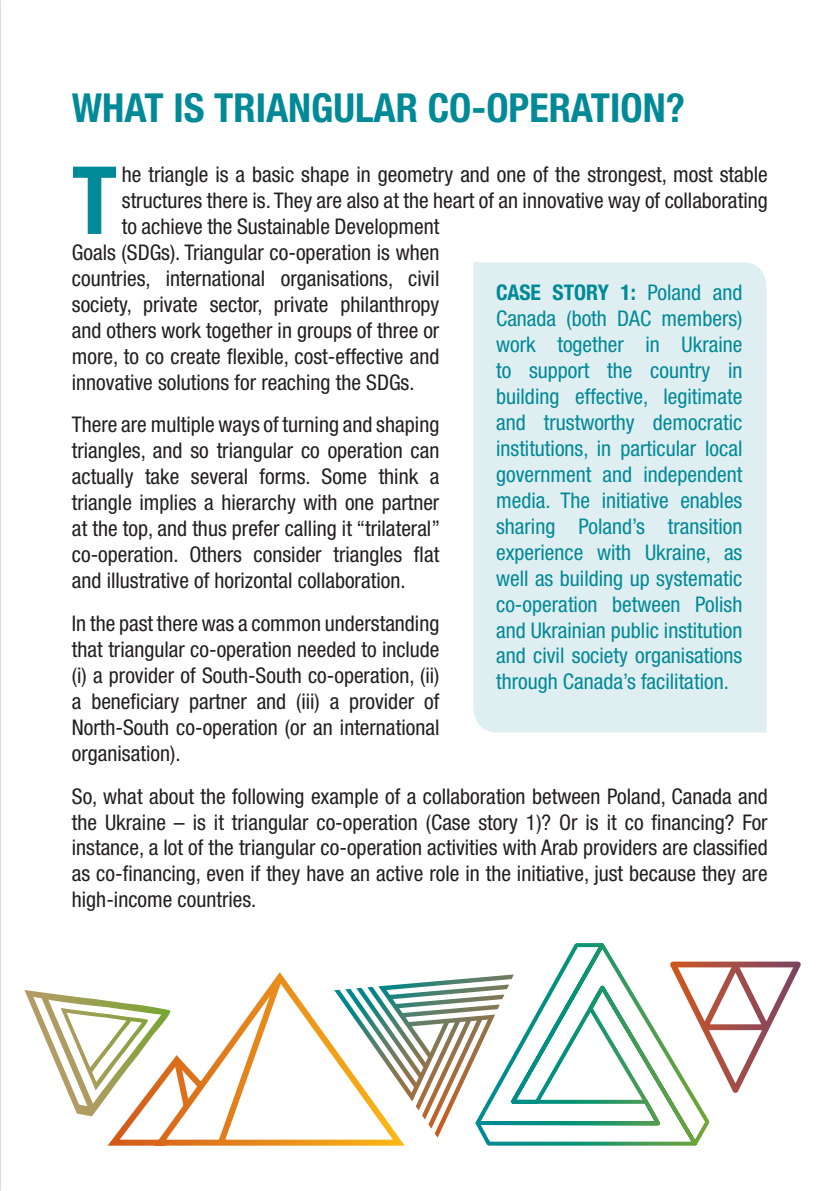
<style>
.page{position:relative;width:840px;height:1191px;background:#fff}
.page>*{position:absolute;margin:0;border:0;box-sizing:border-box;transform-origin:0 0}
.body_copy{font:700 condensed 94.2px "Helvetica Neue LT Std";color:#008997}
.t1{font:700 condensed 40px "Helvetica Neue LT Std";color:#008997}
.body_copy-2{font:condensed 21.6px/26px "Helvetica Neue LT Std";color:#231f20;text-align:justify}
.body_copy-3{font:condensed 21.6px/26px "Helvetica Neue LT Std";color:#008997;text-align:justify}
.s1{font-weight:700}
</style>
<div class="page">
<div style="left:473px;top:262px;width:293px;height:470px;background:#deeef1"></div>
<svg style="left:483px;top:943px;width:227px;height:203px"></svg>
<svg style="left:669px;top:961px;width:131px;height:131px"></svg>
<svg style="left:107px;top:972px;width:298px;height:174px"></svg>
<svg style="left:24px;top:990px;width:147px;height:126px"></svg>
<svg style="left:334px;top:974px;width:179px;height:163px"></svg>
<p class="t1" style="left:72px;top:84px;width:614px">WHAT IS TRIANGULAR CO-OPERATION?</p>
<p class="body_copy" style="left:72px;top:143px;width:47px">T</p>
<p class="body_copy-2" style="left:122px;top:161px;width:647px">he triangle is a basic shape in geometry and one of the strongest, most stable</p>
<p class="body_copy-2" style="left:122px;top:187px;width:647px">structures there is. They are also at the heart of an innovative way of collaborating</p>
<p class="body_copy-2" style="left:122px;top:213px;width:319px">to achieve the Sustainable Development</p>
<p class="body_copy-2" style="left:72px;top:239px;width:369px">Goals (SDGs). Triangular co-operation is when</p>
<p class="body_copy-2" style="left:72px;top:265px;width:369px">countries, international organisations, civil</p>
<p class="body_copy-2" style="left:72px;top:291px;width:369px">society, private sector, private philanthropy</p>
<p class="body_copy-2" style="left:72px;top:317px;width:369px">and others work together in groups of three or</p>
<p class="body_copy-2" style="left:72px;top:343px;width:369px">more, to co create flexible, cost-effective and</p>
<p class="body_copy-2" style="left:72px;top:369px;width:344px">innovative solutions for reaching the SDGs.</p>
<p class="body_copy-2" style="left:72px;top:412px;width:369px">There are multiple ways of turning and shaping triangles, and so triangular co operation can actually take several forms. Some think a triangle implies a hierarchy with one partner at the top, and thus prefer calling it “trilateral” co-operation. Others consider triangles flat and illustrative of horizontal collaboration.</p>
<p class="body_copy-2" style="left:72px;top:610px;width:369px">In the past there was a common understanding that triangular co-operation needed to include (i) a provider of South-South co-operation, (ii) a beneficiary partner and (iii) a provider of North-South co-operation (or an international organisation).</p>
<p class="body_copy-2" style="left:72px;top:783px;width:697px">So, what about the following example of a collaboration between Poland, Canada and the Ukraine – is it triangular co-operation (Case story 1)? Or is it co financing? For instance, a lot of the triangular co-operation activities with Arab providers are classified as co-financing, even if they have an active role in the initiative, just because they are high-income countries.</p>
<p class="body_copy-3" style="left:496px;top:280px;width:248px"><span class="s1">CASE STORY 1:</span> Poland and Canada (both DAC members) work together in Ukraine to support the country in building effective, legitimate and trustworthy democratic institutions, in particular local government and independent media. The initiative enables sharing Poland’s transition experience with Ukraine, as well as building up systematic co-operation between Polish and Ukrainian public institution and civil society organisations through Canada’s facilitation.</p>
</div>
